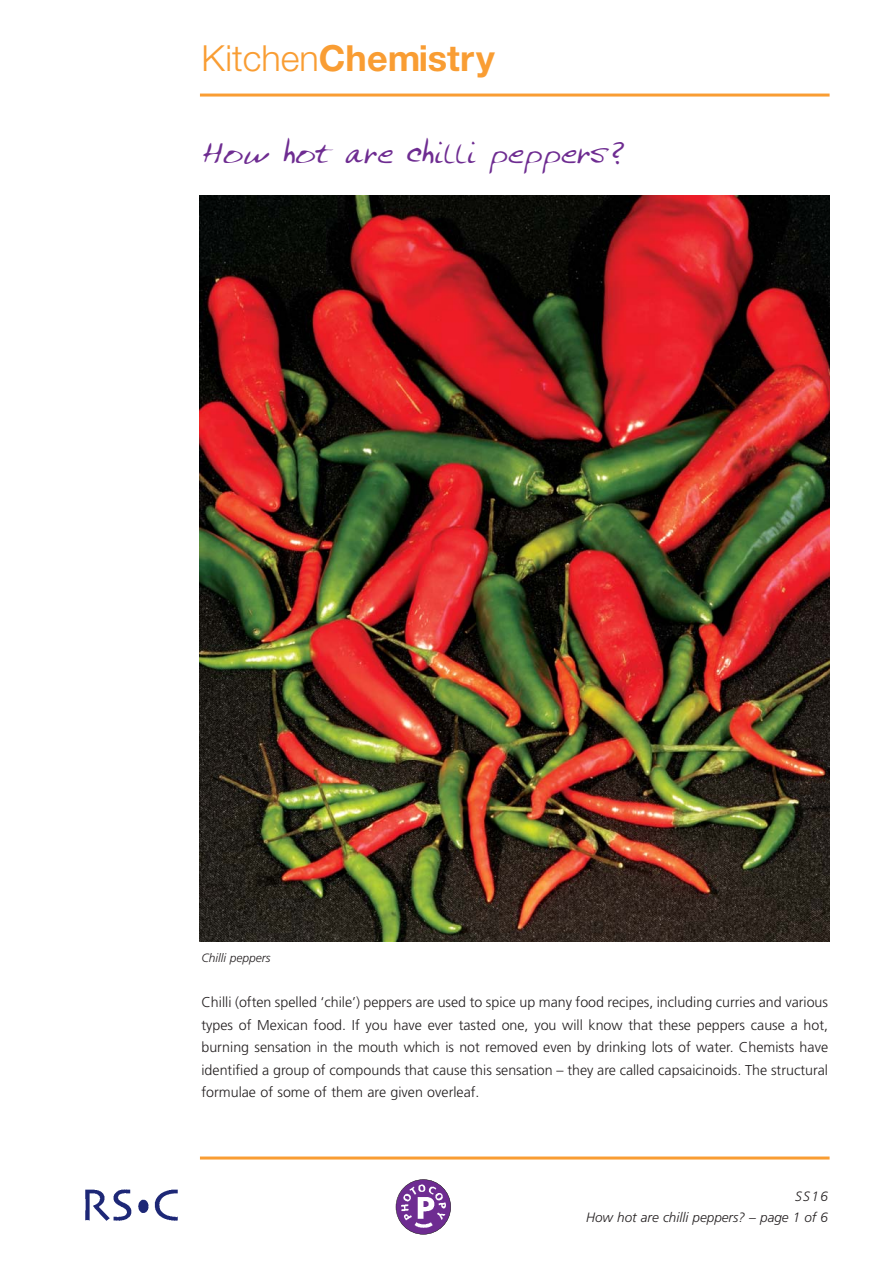
<style>
.page{position:relative;width:893px;height:1263px;background:#fff}
.page>*{position:absolute;margin:0;border:0;box-sizing:border-box;transform-origin:0 0}
.t1{font:700 36px "Helvetica Neue";color:#f99d33}
.t2{font:33px "Joyce Script";letter-spacing:.025em;color:#6e2c91}
.t3{font:300 14.25px/22.5px "Frutiger";color:#231f20;text-align:justify}
.t4{font:italic 300 13.5px/21px "Frutiger";color:#231f20;text-align:right}
.t5{font:italic 300 12px "Frutiger";color:#231f20}
.s1{font-weight:300}
.s2{font-size:41.4px}
.s3{font-size:39.6px}
</style>
<div class="page">
<hr style="left:200px;top:94px;width:629px;height:3px;background:#f99d33">
<img style="left:396px;top:1180px;width:55px;height:54px;border-radius:50%">
<div style="left:395px;top:1179px;width:56px;height:56px;border:1px solid #231f20;border-radius:50%"></div>
<hr style="left:200px;top:1157px;width:629px;height:3px;background:#f99d33">
<img style="left:85px;top:1189px;width:93px;height:32px">
<img style="left:200px;top:196px;width:629px;height:746px">
<h1 class="t1" style="left:201px;top:46px;width:295px"><span class="s1">Kitchen</span>Chemistry</h1>
<h2 class="t2" style="left:201px;top:141px;width:424px">How <span class="s2">h</span>ot are <span class="s3">c</span><span class="s2">h</span><span class="s3">illi</span> peppers?</h2>
<p class="t5" style="left:201px;top:953px;width:70px">Chilli peppers</p>
<p class="t3" style="left:201px;top:992px;width:628px">Chilli (often spelled ‘chile’) peppers are used to spice up many food recipes, including curries and various types of Mexican food. If you have ever tasted one, you will know that these peppers cause a hot, burning sensation in the mouth which is not removed even by drinking lots of water. Chemists have identified a group of compounds that cause this sensation – they are called capsaicinoids. The structural formulae of some of them are given overleaf.</p>
<p class="t4" style="left:586px;top:1187px;width:243px">SS16<br>How hot are chilli peppers? – page 1 of 6</p>
</div>
